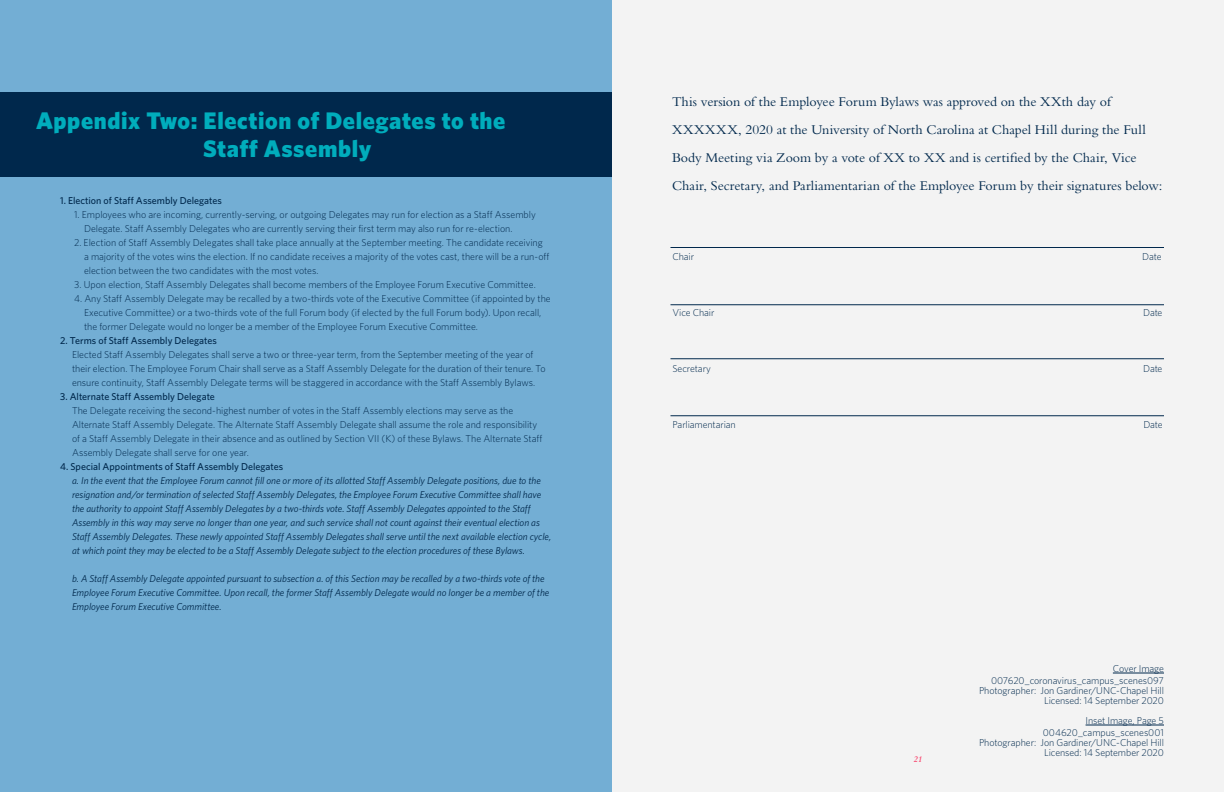
<style>
.page{position:relative;width:1224px;height:792px;background:#fff}
.page>*{position:absolute;margin:0;border:0;box-sizing:border-box;transform-origin:0 0}
.t1{font:900 24px "Whitney";letter-spacing:.025em;color:#00adbc}
.t2{font:14px/28px "Bembo Std";color:#00284c}
.t3{font:300 10px/14px "Whitney";letter-spacing:-.005em;color:#00284c}
.t4{font:italic 10px/14px "Whitney";letter-spacing:-.005em;color:#00284c}
.t5{font:500 10px "Whitney";color:#00284c}
.t6{font:italic 600 9px "Bembo Std";color:#f8436c}
</style>
<div class="page">
<div style="left:0;top:0;width:612px;height:792px;background:#73aed4"></div>
<div style="left:0;top:92px;width:612px;height:85px;background:#00284c"></div>
<div style="left:612px;top:0;width:612px;height:792px;background:#f3f3f3"></div>
<hr style="left:1113px;top:673px;width:51px;height:1px;background:#00284c">
<hr style="left:1086px;top:725px;width:78px;height:1px;background:#00284c">
<hr style="left:670px;top:247px;width:494px;height:1px;background:#00284c">
<hr style="left:670px;top:304px;width:494px;height:1px;background:#00284c">
<hr style="left:670px;top:358px;width:494px;height:1px;background:#00284c">
<hr style="left:670px;top:416px;width:494px;height:1px;background:#00284c">
<p class="t1" style="left:36px;top:104px;width:471px">Appendix Two: Election of Delegates to the</p>
<p class="t1" style="left:203px;top:133px;width:170px">Staff Assembly</p>
<p class="t5" style="left:60px;top:194px;width:164px">1. Election of Staff Assembly Delegates</p>
<p class="t3" style="left:84px;top:207px;width:453px;text-indent:-10px">1. Employees who are incoming, currently-serving, or outgoing Delegates may run for election as a Staff Assembly<br>Delegate. Staff Assembly Delegates who are currently serving their first term may also run for re-election.</p>
<p class="t3" style="left:84px;top:235px;width:467px;text-indent:-10px">2. Election of Staff Assembly Delegates shall take place annually at the September meeting. The candidate receiving a majority of the votes wins the election. If no candidate receives a majority of the votes cast, there will be a run-off election between the two candidates with the most votes.</p>
<p class="t3" style="left:74px;top:277px;width:463px">3. Upon election, Staff Assembly Delegates shall become members of the Employee Forum Executive Committee.</p>
<p class="t3" style="left:84px;top:291px;width:468px;text-indent:-10px">4. Any Staff Assembly Delegate may be recalled by a two-thirds vote of the Executive Committee (if appointed by the<br>Executive Committee) or a two-thirds vote of the full Forum body (if elected by the full Forum body). Upon recall, the former Delegate would no longer be a member of the Employee Forum Executive Committee.</p>
<p class="t5" style="left:60px;top:334px;width:158px">2. Terms of Staff Assembly Delegates</p>
<p class="t3" style="left:72px;top:347px;width:475px">Elected Staff Assembly Delegates shall serve a two or three-year term, from the September meeting of the year of their election. The Employee Forum Chair shall serve as a Staff Assembly Delegate for the duration of their tenure. To ensure continuity, Staff Assembly Delegate terms will be staggered in accordance with the Staff Assembly Bylaws.</p>
<p class="t5" style="left:60px;top:390px;width:156px">3. Alternate Staff Assembly Delegate</p>
<p class="t3" style="left:72px;top:403px;width:472px">The Delegate receiving the second-highest number of votes in the Staff Assembly elections may serve as the Alternate Staff Assembly Delegate. The Alternate Staff Assembly Delegate shall assume the role and responsibility of a Staff Assembly Delegate in their absence and as outlined by Section VII (K) of these Bylaws. The Alternate Staff Assembly Delegate shall serve for one year.</p>
<p class="t5" style="left:60px;top:460px;width:225px">4. Special Appointments of Staff Assembly Delegates</p>
<p class="t4" style="left:72px;top:473px;width:481px">a. In the event that the Employee Forum cannot fill one or more of its allotted Staff Assembly Delegate positions, due to the resignation and/or termination of selected Staff Assembly Delegates, the Employee Forum Executive Committee shall have the authority to appoint Staff Assembly Delegates by a two-thirds vote. Staff Assembly Delegates appointed to the Staff Assembly in this way may serve no longer than one year, and such service shall not count against their eventual election as Staff Assembly Delegates. These newly appointed Staff Assembly Delegates shall serve until the next available election cycle, at which point they may be elected to be a Staff Assembly Delegate subject to the election procedures of these Bylaws.</p>
<p class="t4" style="left:72px;top:571px;width:479px">b. A Staff Assembly Delegate appointed pursuant to subsection a. of this Section may be recalled by a two-thirds vote of the<br>Employee Forum Executive Committee. Upon recall, the former Staff Assembly Delegate would no longer be a member of the<br>Employee Forum Executive Committee.</p>
<p class="t2" style="left:672px;top:87px;width:492px">This version of the Employee Forum Bylaws was approved on the XXth day of XXXXXX, 2020 at the University of North Carolina at Chapel Hill during the Full Body Meeting via Zoom by a vote of XX to XX and is certified by the Chair, Vice Chair, Secretary, and Parliamentarian of the Employee Forum by their signatures below:</p>
<p class="t3" style="left:672px;top:249px;width:23px">Chair</p>
<p class="t3" style="left:1142px;top:249px;width:21px">Date</p>
<p class="t3" style="left:672px;top:305px;width:43px">Vice Chair</p>
<p class="t3" style="left:1143px;top:305px;width:21px">Date</p>
<p class="t3" style="left:672px;top:361px;width:40px">Secretary</p>
<p class="t3" style="left:1143px;top:361px;width:21px">Date</p>
<p class="t3" style="left:672px;top:417px;width:65px">Parliamentarian</p>
<p class="t3" style="left:1143px;top:417px;width:21px">Date</p>
<p class="t6" style="left:914px;top:754px;width:10px">21</p>
<p class="t3" style="left:1113px;top:661px;width:53px">Cover Image</p>
<p class="t3" style="left:991px;top:673px;width:174px">007620_coronavirus_campus_scenes097</p>
<p class="t3" style="left:979px;top:683px;width:186px">Photographer: Jon Gardiner/UNC-Chapel Hill</p>
<p class="t3" style="left:1044px;top:693px;width:121px">Licensed: 14 September 2020</p>
<p class="t3" style="left:1086px;top:713px;width:80px">Inset Image, Page 5</p>
<p class="t3" style="left:1043px;top:725px;width:123px">004620_campus_scenes001</p>
<p class="t3" style="left:979px;top:735px;width:186px">Photographer: Jon Gardiner/UNC-Chapel Hill</p>
<p class="t3" style="left:1044px;top:745px;width:121px">Licensed: 14 September 2020</p>
</div>
